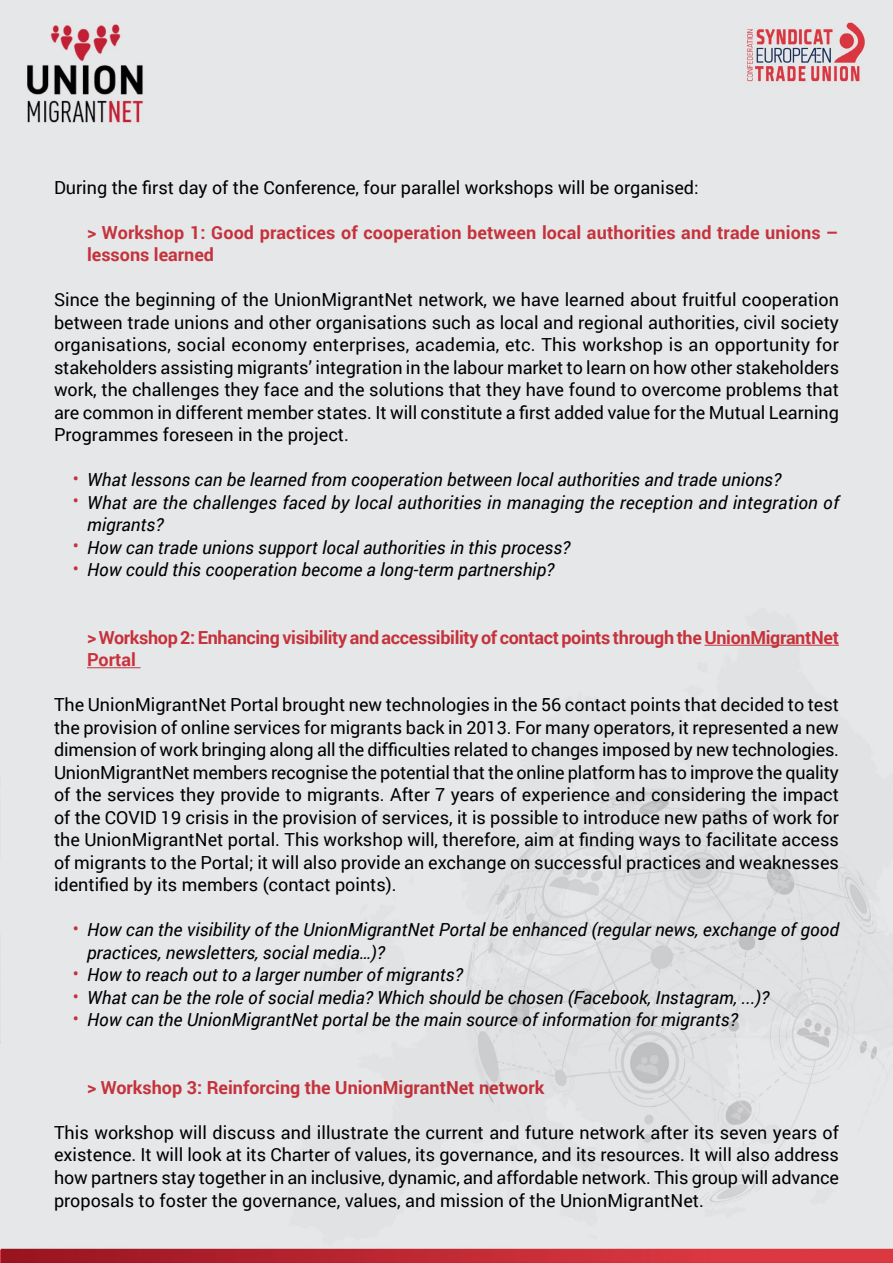
<style>
.page{position:relative;width:893px;height:1263px;background:#e6e7e9}
.page>*{position:absolute;margin:0;border:0;box-sizing:border-box;transform-origin:0 0}
.t1{font:18px/22.5px "Roboto";color:#000;text-align:justify}
.t2{font:italic 18px/22.5px "Roboto";color:#000}
.t3{font:700 18px/22.5px "Roboto";color:#db3841}
.t4{font:700 18px/22.5px "Roboto";letter-spacing:-.02em;color:#db3841}
.t5{font:18px/22.5px "Roboto";color:#db3841}
.s1{color:#df3841}
</style>
<div class="page">
<hr style="left:704px;top:645px;width:135px;height:1px;background:#df3841">
<hr style="left:87px;top:667px;width:54px;height:1px;background:#df3841">
<p class="t1" style="left:54px;top:176px;width:646px">During the first day of the Conference, four parallel workshops will be organised:</p>
<p class="t3" style="left:87px;top:220px;width:753px">&gt; Workshop 1: Good practices of cooperation between local authorities and trade unions – lessons learned</p>
<p class="t1" style="left:54px;top:288px;width:787px">Since the beginning of the UnionMigrantNet network, we have learned about fruitful cooperation between trade unions and other organisations such as local and regional authorities, civil society organisations, social economy enterprises, academia, etc. This workshop is an opportunity for stakeholders assisting migrants’ integration in the labour market to learn on how other stakeholders work, the challenges they face and the solutions that they have found to overcome problems that are common in different member states. It will constitute a first added value for the Mutual Learning Programmes foreseen in the project.</p>
<p class="t2" style="left:87px;top:468px;width:753px">What lessons can be learned from cooperation between local authorities and trade unions?<br>What are the challenges faced by local authorities in managing the reception and integration of migrants?<br>How can trade unions support local authorities in this process?<br>How could this cooperation become a long-term partnership?</p>
<p class="t5" style="left:72px;top:466px;width:8px">• •</p>
<p class="t5" style="left:72px;top:534px;width:8px">• •</p>
<p class="t4" style="left:87px;top:625px;width:753px">&gt; Workshop 2: Enhancing visibility and accessibility of contact points through the <span class="s1">UnionMigrantNet<br>Portal</span></p>
<p class="t1" style="left:54px;top:693px;width:787px">The UnionMigrantNet Portal brought new technologies in the 56 contact points that decided to test the provision of online services for migrants back in 2013. For many operators, it represented a new dimension of work bringing along all the difficulties related to changes imposed by new technologies.<br>UnionMigrantNet members recognise the potential that the online platform has to improve the quality of the services they provide to migrants. After 7 years of experience and considering the impact of the COVID 19 crisis in the provision of services, it is possible to introduce new paths of work for the UnionMigrantNet portal. This workshop will, therefore, aim at finding ways to facilitate access of migrants to the Portal; it will also provide an exchange on successful practices and weaknesses identified by its members (contact points).</p>
<p class="t2" style="left:87px;top:918px;width:753px">How can the visibility of the UnionMigrantNet Portal be enhanced (regular news, exchange of good practices, newsletters, social media…)?<br>How to reach out to a larger number of migrants?<br>What can be the role of social media? Which should be chosen (Facebook, Instagram, ...)?<br>How can the UnionMigrantNet portal be the main source of information for migrants?</p>
<p class="t5" style="left:72px;top:917px;width:8px">•</p>
<p class="t5" style="left:72px;top:962px;width:8px;text-align:justify">• • •</p>
<p class="t3" style="left:87px;top:1075px;width:459px">&gt; Workshop 3: Reinforcing the UnionMigrantNet network</p>
<p class="t1" style="left:54px;top:1121px;width:787px">This workshop will discuss and illustrate the current and future network after its seven years of existence. It will look at its Charter of values, its governance, and its resources. It will also address how partners stay together in an inclusive, dynamic, and affordable network. This group will advance proposals to foster the governance, values, and mission of the UnionMigrantNet.</p>
</div>
